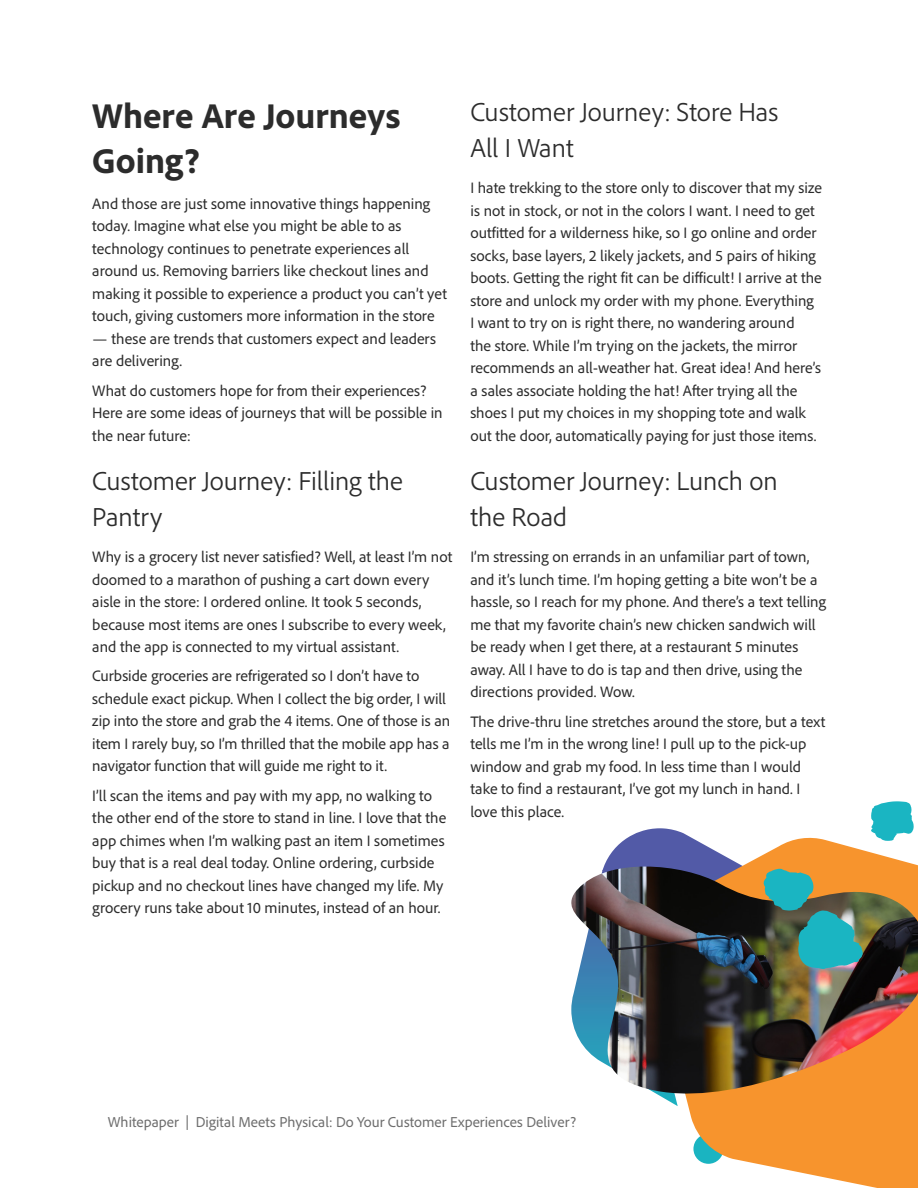
<style>
.page{position:relative;width:918px;height:1188px;background:#fff}
.page>*{position:absolute;margin:0;border:0;box-sizing:border-box;transform-origin:0 0}
.t1{font:800 36px/45px "Adobe Clean";color:#2c2c2c}
.t2{font:300 27px/36px "Adobe Clean";color:#2c2c2c}
.t3{font:15.75px/22.5px "Adobe Clean";color:#2c2c2c}
.t4{font:15px "Adobe Clean";color:#6e6e6e}
</style>
<div class="page">
<svg style="left:603px;top:828px;width:85px;height:39px"></svg>
<svg style="left:646px;top:836px;width:272px;height:352px;fill:#f7942d"></svg>
<svg style="left:869px;top:801px;width:45px;height:40px"></svg>
<img style="left:571px;top:867px;width:347px;height:228px">
<svg style="left:763px;top:869px;width:100px;height:101px"></svg>
<h1 class="t1" style="left:92px;top:92px;width:310px">Where Are Journeys<br>Going?</h1>
<p class="t3" style="left:92px;top:192px;width:356px">And those are just some innovative things happening today. Imagine what else you might be able to as technology continues to penetrate experiences all around us. Removing barriers like checkout lines and making it possible to experience a product you can’t yet touch, giving customers more information in the store</p>
<p class="t3" style="left:92px;top:327px;width:345px">— these are trends that customers expect and leaders are delivering.</p>
<p class="t3" style="left:92px;top:379px;width:352px">What do customers hope for from their experiences?<br>Here are some ideas of journeys that will be possible in the near future:</p>
<h2 class="t2" style="left:92px;top:462px;width:312px">Customer Journey: Filling the<br>Pantry</h2>
<p class="t3" style="left:92px;top:545px;width:362px">Why is a grocery list never satisfied? Well, at least I’m not doomed to a marathon of pushing a cart down every aisle in the store: I ordered online. It took 5 seconds, because most items are ones I subscribe to every week, and the app is connected to my virtual assistant.</p>
<p class="t3" style="left:92px;top:664px;width:359px">Curbside groceries are refrigerated so I don’t have to schedule exact pickup. When I collect the big order, I will zip into the store and grab the 4 items. One of those is an item I rarely buy, so I’m thrilled that the mobile app has a navigator function that will guide me right to it.</p>
<p class="t3" style="left:92px;top:784px;width:356px">I’ll scan the items and pay with my app, no walking to the other end of the store to stand in line. I love that the app chimes when I’m walking past an item I sometimes buy that is a real deal today. Online ordering, curbside pickup and no checkout lines have changed my life. My grocery runs take about 10 minutes, instead of an hour.</p>
<h2 class="t2" style="left:470px;top:94px;width:310px">Customer Journey: Store Has<br>All I Want</h2>
<p class="t3" style="left:470px;top:176px;width:353px">I hate trekking to the store only to discover that my size is not in stock, or not in the colors I want. I need to get outfitted for a wilderness hike, so I go online and order socks, base layers, 2 likely jackets, and 5 pairs of hiking boots. Getting the right fit can be difficult! I arrive at the store and unlock my order with my phone. Everything<br>I want to try on is right there, no wandering around<br>the store. While I’m trying on the jackets, the mirror recommends an all-weather hat. Great idea! And here’s a sales associate holding the hat! After trying all the shoes I put my choices in my shopping tote and walk out the door, automatically paying for just those items.</p>
<h2 class="t2" style="left:470px;top:463px;width:309px">Customer Journey: Lunch on the Road</h2>
<p class="t3" style="left:470px;top:545px;width:357px">I’m stressing on errands in an unfamiliar part of town, and it’s lunch time. I’m hoping getting a bite won’t be a hassle, so I reach for my phone. And there’s a text telling me that my favorite chain’s new chicken sandwich will be ready when I get there, at a restaurant 5 minutes away. All I have to do is tap and then drive, using the directions provided. Wow.</p>
<p class="t3" style="left:470px;top:710px;width:357px">The drive-thru line stretches around the store, but a text tells me I’m in the wrong line! I pull up to the pick-up window and grab my food. In less time than I would take to find a restaurant, I’ve got my lunch in hand. I love this place.</p>
<p class="t4" style="left:108px;top:1112px;width:470px">Whitepaper | Digital Meets Physical: Do Your Customer Experiences Deliver?</p>
</div>
